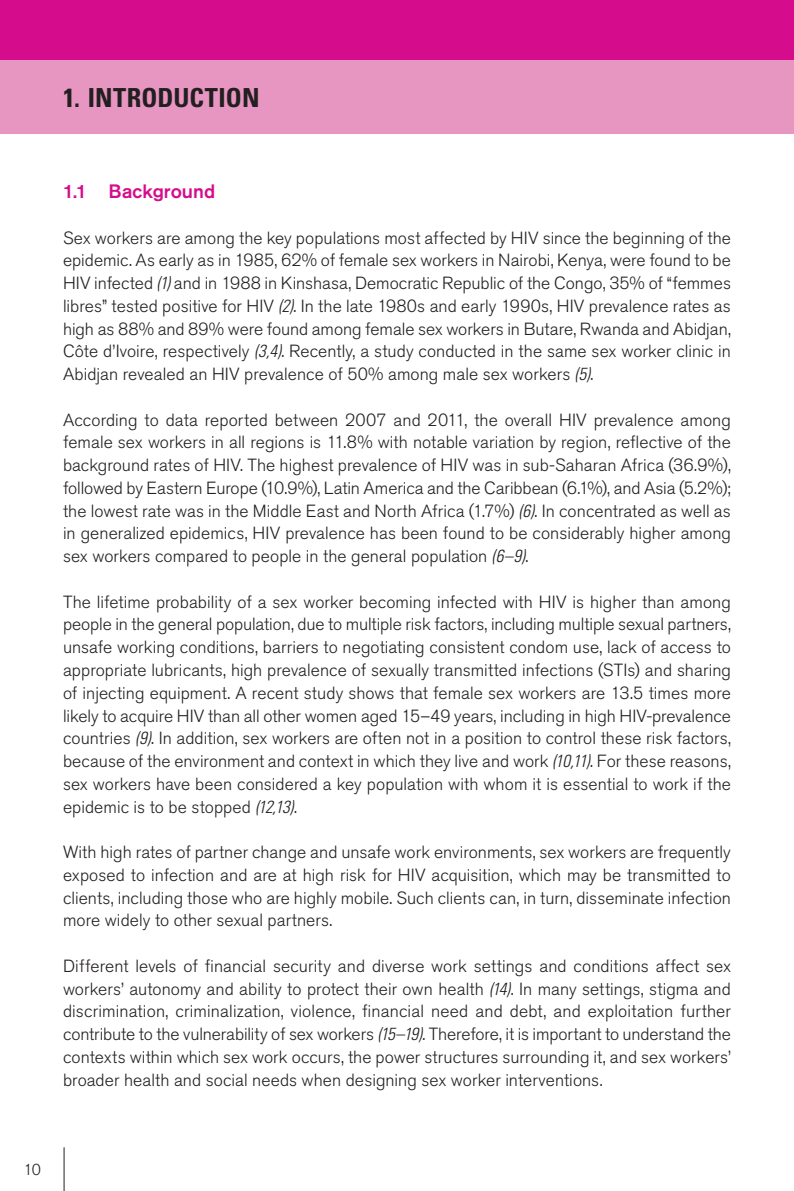
<style>
.page{position:relative;width:794px;height:1191px;background:#fff}
.page>*{position:absolute;margin:0;border:0;box-sizing:border-box;transform-origin:0 0}
.Title_Section{font:700 condensed 26.25px "Univers";color:#231f20}
.Title_1_1{font:500 19.25px "Akzidenz Grotesk BQ";color:#d50d8c}
.Body{font:300 17.5px/22.8px "Akzidenz Grotesk BQ";letter-spacing:.005em;color:#231f20;text-align:justify}
.t1{font:300 15.75px "Akzidenz Grotesk BQ";color:#231f20}
.s1{font-family:"Univers";font-style:italic;font-stretch:condensed}
</style>
<div class="page">
<hr style="left:64px;top:1147px;width:1px;height:44px;background:#231f20">
<div style="left:0;top:60px;width:794px;height:74px;background:#e796c1"></div>
<div style="left:0;top:0;width:794px;height:60px;background:#d50d8c"></div>
<p class="Title_Section" style="left:63px;top:82px;width:198px">1. INTRODUCTION</p>
<p class="Title_1_1" style="left:63px;top:179px;width:154px">1.1 Background</p>
<p class="Body" style="left:63px;top:226px;width:669px">Sex workers are among the key populations most affected by HIV since the beginning of the epidemic. As early as in 1985, 62% of female sex workers in Nairobi, Kenya, were found to be HIV infected <span class="s1">(1)</span> and in 1988 in Kinshasa, Democratic Republic of the Congo, 35% of “femmes libres” tested positive for HIV <span class="s1">(2)</span>. In the late 1980s and early 1990s, HIV prevalence rates as high as 88% and 89% were found among female sex workers in Butare, Rwanda and Abidjan, Côte d’Ivoire, respectively <span class="s1">(3,4)</span>. Recently, a study conducted in the same sex worker clinic in Abidjan revealed an HIV prevalence of 50% among male sex workers <span class="s1">(5)</span>.</p>
<p class="Body" style="left:63px;top:408px;width:669px">According to data reported between 2007 and 2011, the overall HIV prevalence among female sex workers in all regions is 11.8% with notable variation by region, reflective of the background rates of HIV. The highest prevalence of HIV was in sub-Saharan Africa (36.9%), followed by Eastern Europe (10.9%), Latin America and the Caribbean (6.1%), and Asia (5.2%); the lowest rate was in the Middle East and North Africa (1.7%) <span class="s1">(6)</span>. In concentrated as well as in generalized epidemics, HIV prevalence has been found to be considerably higher among sex workers compared to people in the general population <span class="s1">(6–9)</span>.</p>
<p class="Body" style="left:63px;top:590px;width:669px">The lifetime probability of a sex worker becoming infected with HIV is higher than among people in the general population, due to multiple risk factors, including multiple sexual partners, unsafe working conditions, barriers to negotiating consistent condom use, lack of access to appropriate lubricants, high prevalence of sexually transmitted infections (STIs) and sharing of injecting equipment. A recent study shows that female sex workers are 13.5 times more likely to acquire HIV than all other women aged 15–49 years, including in high HIV-prevalence countries <span class="s1">(9)</span>. In addition, sex workers are often not in a position to control these risk factors, because of the environment and context in which they live and work <span class="s1">(10,11)</span>. For these reasons, sex workers have been considered a key population with whom it is essential to work if the epidemic is to be stopped <span class="s1">(12,13)</span>.</p>
<p class="Body" style="left:63px;top:841px;width:669px">With high rates of partner change and unsafe work environments, sex workers are frequently exposed to infection and are at high risk for HIV acquisition, which may be transmitted to clients, including those who are highly mobile. Such clients can, in turn, disseminate infection more widely to other sexual partners.</p>
<p class="Body" style="left:63px;top:954px;width:669px">Different levels of financial security and diverse work settings and conditions affect sex workers’ autonomy and ability to protect their own health <span class="s1">(14)</span>. In many settings, stigma and discrimination, criminalization, violence, financial need and debt, and exploitation further contribute to the vulnerability of sex workers <span class="s1">(15–19)</span>. Therefore, it is important to understand the contexts within which sex work occurs, the power structures surrounding it, and sex workers’ broader health and social needs when designing sex worker interventions.</p>
<p class="t1" style="left:23px;top:1160px;width:19px">10</p>
</div>
